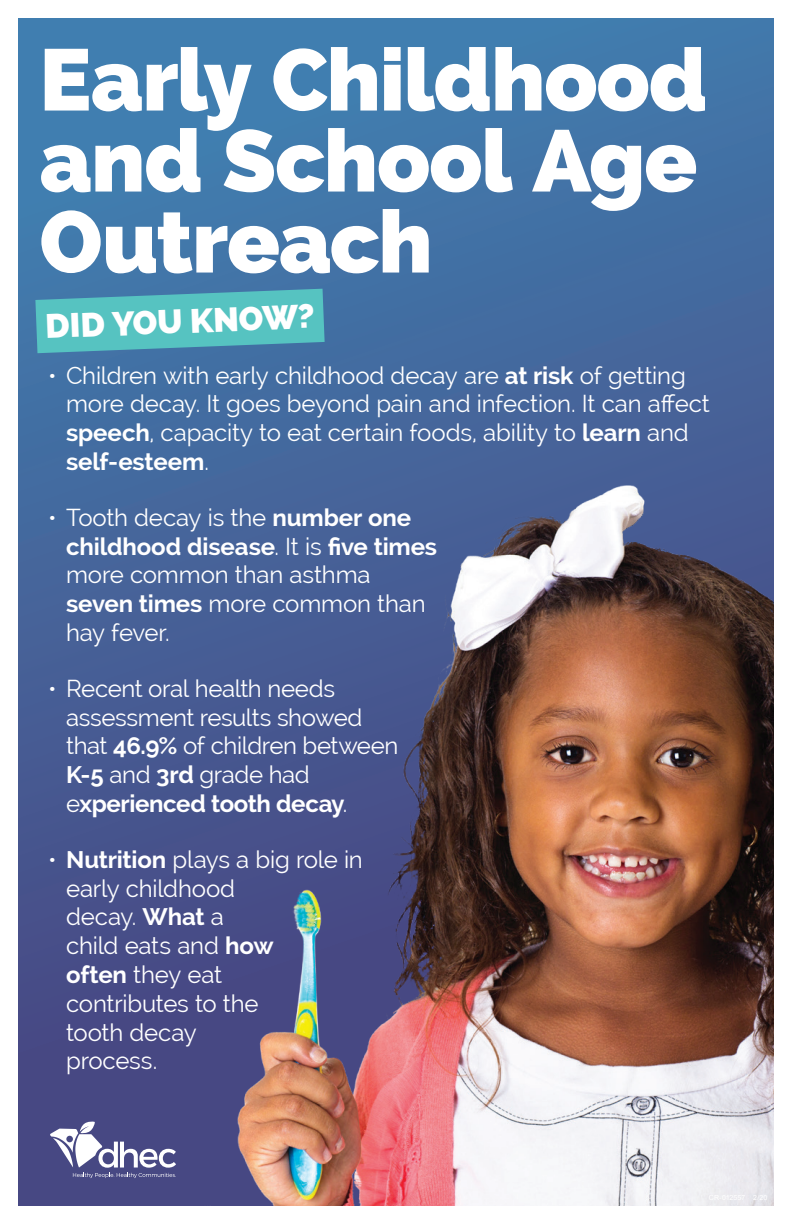
<style>
.page{position:relative;width:792px;height:1224px;background:#fff}
.page>*{position:absolute;margin:0;border:0;box-sizing:border-box;transform-origin:0 0}
.t1{font:800 87px/81px "Raleway";letter-spacing:-.01em;color:#fff;text-align:justify}
.t2{font:800 34px "Raleway";color:#fff}
.t3{font:24px/28.8px "Raleway";letter-spacing:-.01em;color:#fff}
.s1{font-weight:700}
</style>
<div class="page">
<div style="left:18px;top:18px;width:756px;height:1188px;background:linear-gradient(to bottom,#417eaf,#49427f)"></div>
<img style="left:203px;top:473px;width:571px;height:733px">
<svg style="left:35px;top:289px;width:290px;height:64px;background:#52b4bc"></svg>
<svg style="left:50px;top:1122px;width:126px;height:56px"></svg>
<h1 class="t1" style="left:39px;top:40px;width:669px">Early Childhood and School Age Outreach</h1>
<h2 class="t2" style="left:45px;top:306px;width:271px;rotate:-2deg">DID YOU KNOW?</h2>
<p class="t3" style="left:66px;top:361px;width:645px;text-indent:-18px">• Children with early childhood decay are <span class="s1">at risk</span> of getting more decay. It goes beyond pain and infection. It can affect <span class="s1">speech</span>, capacity to eat certain foods, ability to <span class="s1">learn</span> and <span class="s1">self-esteem</span>.</p>
<p class="t3" style="left:66px;top:503px;width:373px;text-indent:-18px">• Tooth decay is the <span class="s1">number one childhood disease</span>. It is <span class="s1">five times </span>more common than asthma <span class="s1">seven times</span> more common than hay fever.</p>
<p class="t3" style="left:66px;top:674px;width:334px;text-indent:-18px">• Recent oral health needs assessment results showed that <span class="s1">46.9%</span> of children between<br><span class="s1">K-5</span> and <span class="s1">3rd</span> grade had e<span class="s1">xperienced tooth decay</span>.</p>
<p class="t3" style="left:66px;top:845px;width:298px;text-indent:-18px">• <span class="s1">Nutrition</span> plays a big role in early childhood<br>decay. <span class="s1">What</span> a<br>child eats and <span class="s1">how<br>often</span> they eat<br>contributes to the<br>tooth decay<br>process.</p>
</div>
